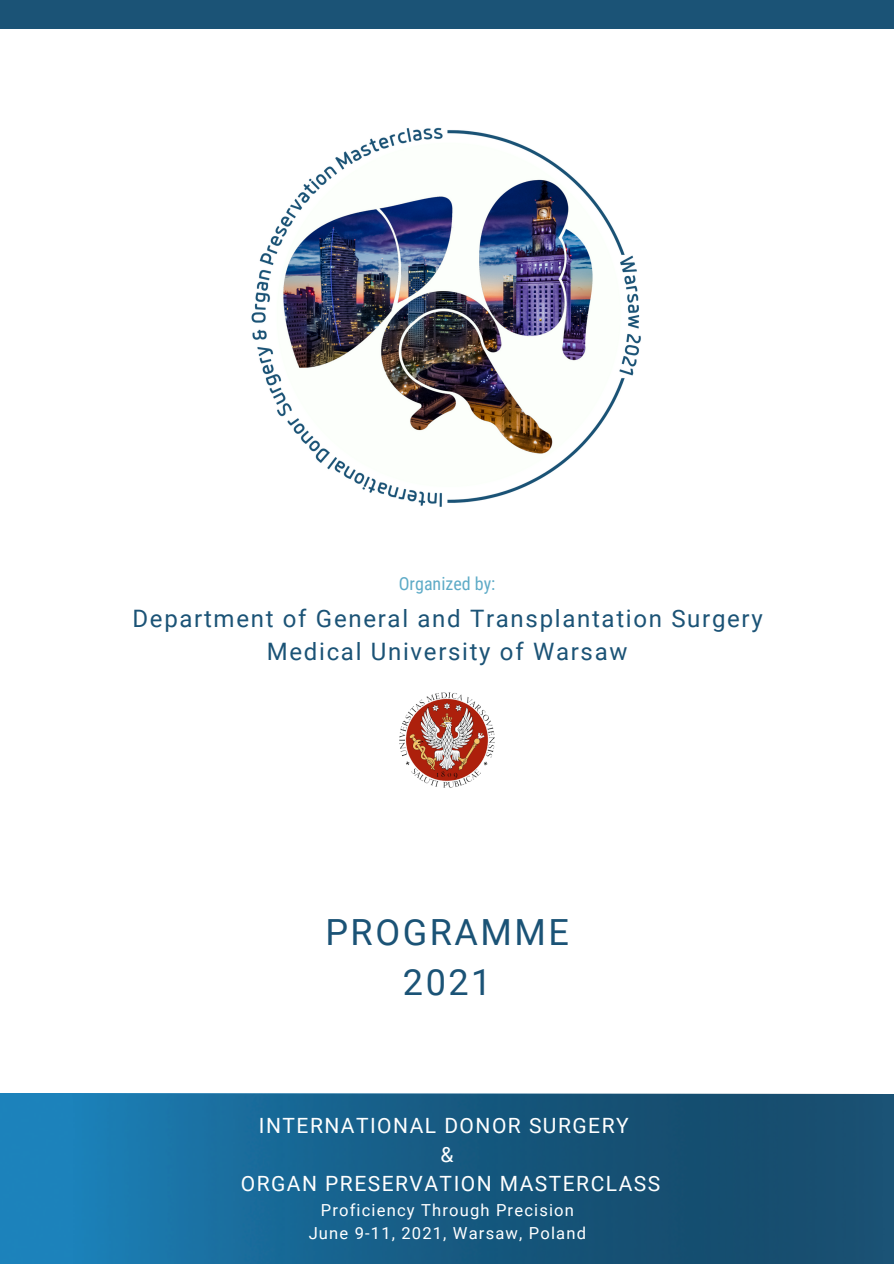
<style>
.page{position:relative;width:894px;height:1264px;background:#fff}
.page>*{position:absolute;margin:0;border:0;box-sizing:border-box;transform-origin:0 0}
.t1{font:36px "Roboto";letter-spacing:.07em;color:#1b5376}
.t2{font:24px "Roboto";letter-spacing:.07em;color:#1b5376}
.t3{font:21px "Roboto";letter-spacing:.07em;color:#fff}
.t4{font:18px "Roboto Condensed";color:#5eabc7}
.t5{font:16.5px "Roboto";letter-spacing:.07em;color:#fff}
</style>
<div class="page">
<div style="left:0;top:0;width:893px;height:1263px;background:#1b5376"></div>
<div style="left:0;top:29px;width:893px;height:1064px;background:#fff"></div>
<img style="left:251px;top:127px;width:390px;height:380px">
<img style="left:0;top:1093px;width:893px;height:170px">
<img style="left:399px;top:692px;width:96px;height:96px">
<p class="t4" style="left:398px;top:573px;width:98px">Organized by:</p>
<p class="t2" style="left:132px;top:605px;width:631px">Department of General and Transplantation Surgery</p>
<p class="t2" style="left:267px;top:637px;width:362px">Medical University of Warsaw</p>
<p class="t1" style="left:325px;top:911px;width:245px">PROGRAMME</p>
<p class="t1" style="left:403px;top:961px;width:90px">2021</p>
<p class="t3" style="left:259px;top:1113px;width:371px">INTERNATIONAL DONOR SURGERY</p>
<p class="t3" style="left:440px;top:1142px;width:15px">&amp;</p>
<p class="t3" style="left:241px;top:1171px;width:421px">ORGAN PRESERVATION MASTERCLASS</p>
<p class="t5" style="left:321px;top:1200px;width:254px">Proficiency Through Precision</p>
<p class="t5" style="left:308px;top:1223px;width:279px">June 9-11, 2021, Warsaw, Poland</p>
</div>
